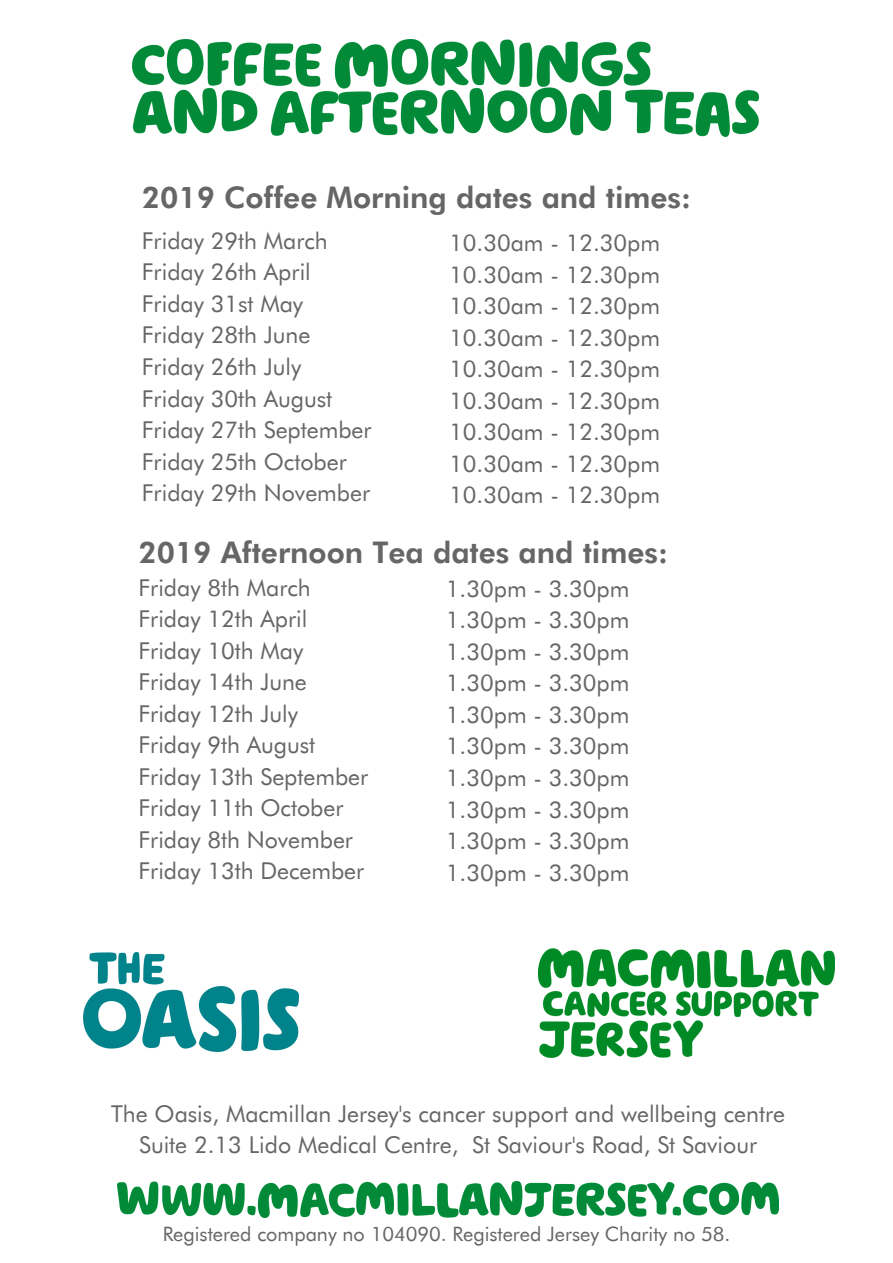
<style>
.page{position:relative;width:893px;height:1263px;background:#fff}
.page>*{position:absolute;margin:0;border:0;box-sizing:border-box;transform-origin:0 0}
.t1{font:700 29.85px "Futura BT";color:#666}
.t2{font:23.25px/31.5px "Futura BT";color:#666}
.t3{font:19.8px "Futura BT";color:#666}
</style>
<div class="page">
<img style="left:538px;top:948px;width:296px;height:109px">
<img style="left:83px;top:953px;width:215px;height:99px">
<img style="left:133px;top:39px;width:626px;height:97px">
<img style="left:117px;top:1181px;width:661px;height:36px">
<p class="t1" style="left:142px;top:177px;width:551px">2019 Coffee Morning dates and times:</p>
<p class="t2" style="left:142px;top:224px;width:231px">Friday 29th March<br>Friday 26th April<br>Friday 31st May<br>Friday 28th June<br>Friday 26th July<br>Friday 30th August<br>Friday 27th September<br>Friday 25th October<br>Friday 29th November</p>
<p class="t2" style="left:449px;top:226px;width:212px;text-align:justify">10.30am - 12.30pm 10.30am - 12.30pm 10.30am - 12.30pm 10.30am - 12.30pm 10.30am - 12.30pm 10.30am - 12.30pm 10.30am - 12.30pm 10.30am - 12.30pm 10.30am - 12.30pm</p>
<p class="t1" style="left:138px;top:532px;width:531px">2019 Afternoon Tea dates and times:</p>
<p class="t2" style="left:138px;top:571px;width:231px">Friday 8th March<br>Friday 12th April<br>Friday 10th May<br>Friday 14th June<br>Friday 12th July<br>Friday 9th August<br>Friday 13th September<br>Friday 11th October<br>Friday 8th November<br>Friday 13th December</p>
<p class="t2" style="left:446px;top:572px;width:185px;text-align:justify">1.30pm - 3.30pm 1.30pm - 3.30pm 1.30pm - 3.30pm 1.30pm - 3.30pm 1.30pm - 3.30pm 1.30pm - 3.30pm 1.30pm - 3.30pm 1.30pm - 3.30pm 1.30pm - 3.30pm 1.30pm - 3.30pm</p>
<p class="t2" style="left:111px;top:1097px;width:675px;text-align:center">The Oasis, Macmillan Jersey's cancer support and wellbeing centre<br>Suite 2.13 Lido Medical Centre, St Saviour's Road, St Saviour</p>
<p class="t3" style="left:163px;top:1220px;width:569px">Registered company no 104090. Registered Jersey Charity no 58.</p>
</div>
